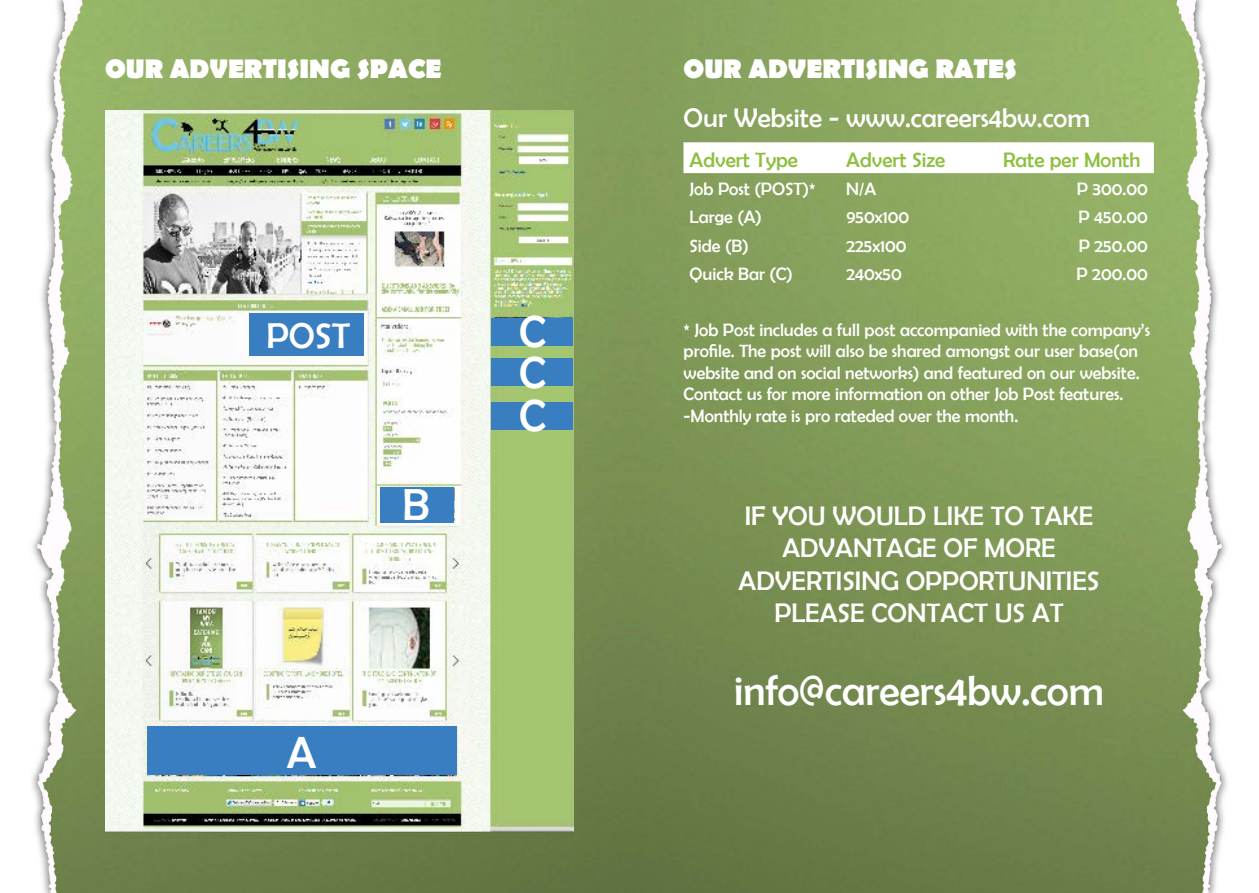
<style>
.page{position:relative;width:1259px;height:893px;background:#fff}
.page>*{position:absolute;margin:0;border:0;box-sizing:border-box;transform-origin:0 0}
.t1{font:45px/42.3px "Berlin Sans FB";color:#fff;text-align:justify}
.t2{font:42px "Berlin Sans FB";color:#fff}
.t3{font:36px "Berlin Sans FB";color:#fff}
.t4{font:27px/32.4px "Berlin Sans FB";color:#fff;text-align:center}
.t5{font:700 27px "Berlin Sans FB";color:#fff}
.t6{font:21px "Berlin Sans FB";color:#8ebf3f}
.t7{font:18px/21.6px "Berlin Sans FB";color:#fff}
</style>
<div class="page">
<img style="left:32px;top:0;width:1195px;height:893px">
<img style="left:481px;top:110px;width:92px;height:729px">
<img style="left:105px;top:110px;width:376px;height:729px">
<div style="left:148px;top:726px;width:309px;height:49px;background:#387ec1"></div>
<div style="left:249px;top:314px;width:115px;height:42px;background:#387ec1"></div>
<div style="left:380px;top:487px;width:74px;height:35px;background:#387ec1"></div>
<div style="left:491px;top:318px;width:82px;height:27px;background:#387ec1"></div>
<div style="left:491px;top:359px;width:82px;height:27px;background:#387ec1"></div>
<div style="left:491px;top:402px;width:82px;height:27px;background:#387ec1"></div>
<svg style="left:683px;top:142px;width:471px;height:31px"></svg>
<h3 class="t5" style="left:105px;top:54px;width:338px">OUR ADVERTISING SPACE</h3>
<h3 class="t3" style="left:266px;top:315px;width:85px">POST</h3>
<h1 class="t1" style="left:402px;top:483px;width:29px">B</h1>
<h1 class="t1" style="left:287px;top:731px;width:31px">A</h1>
<h1 class="t1" style="left:519px;top:310px;width:28px">C C C</h1>
<h3 class="t5" style="left:683px;top:54px;width:335px">OUR ADVERTISING RATES</h3>
<h3 class="t4" style="left:683px;top:101px;width:408px">Our Website - www.careers4bw.com</h3>
<p class="t6" style="left:689px;top:148px;width:110px">Advert Type</p>
<p class="t6" style="left:846px;top:148px;width:101px">Advert Size</p>
<p class="t6" style="left:1003px;top:148px;width:139px">Rate per Month</p>
<p class="t7" style="left:689px;top:178px;width:127px">Job Post (POST)*</p>
<p class="t7" style="left:846px;top:178px;width:31px">N/A</p>
<p class="t7" style="left:1076px;top:178px;width:73px">P 300.00</p>
<p class="t7" style="left:689px;top:206px;width:74px">Large (A)</p>
<p class="t7" style="left:846px;top:206px;width:64px">950x100</p>
<p class="t7" style="left:1078px;top:206px;width:71px">P 450.00</p>
<p class="t7" style="left:689px;top:234px;width:61px">Side (B)</p>
<p class="t7" style="left:846px;top:234px;width:62px">225x100</p>
<p class="t7" style="left:1078px;top:234px;width:71px">P 250.00</p>
<p class="t7" style="left:689px;top:263px;width:105px">Quick Bar (C)</p>
<p class="t7" style="left:846px;top:263px;width:57px">240x50</p>
<p class="t7" style="left:1076px;top:263px;width:73px">P 200.00</p>
<p class="t7" style="left:683px;top:319px;width:468px">* Job Post includes a full post accompanied with the company’s profile. The post will also be shared amongst our user base(on website and on social networks) and featured on our website.<br>Contact us for more information on other Job Post features. -Monthly rate is pro rateded over the month.</p>
<h3 class="t4" style="left:738px;top:499px;width:362px">IF YOU WOULD LIKE TO TAKE<br>ADVANTAGE OF MORE<br>ADVERTISING OPPORTUNITIES<br>PLEASE CONTACT US AT</h3>
<h2 class="t2" style="left:734px;top:667px;width:371px">info@careers4bw.com</h2>
</div>
